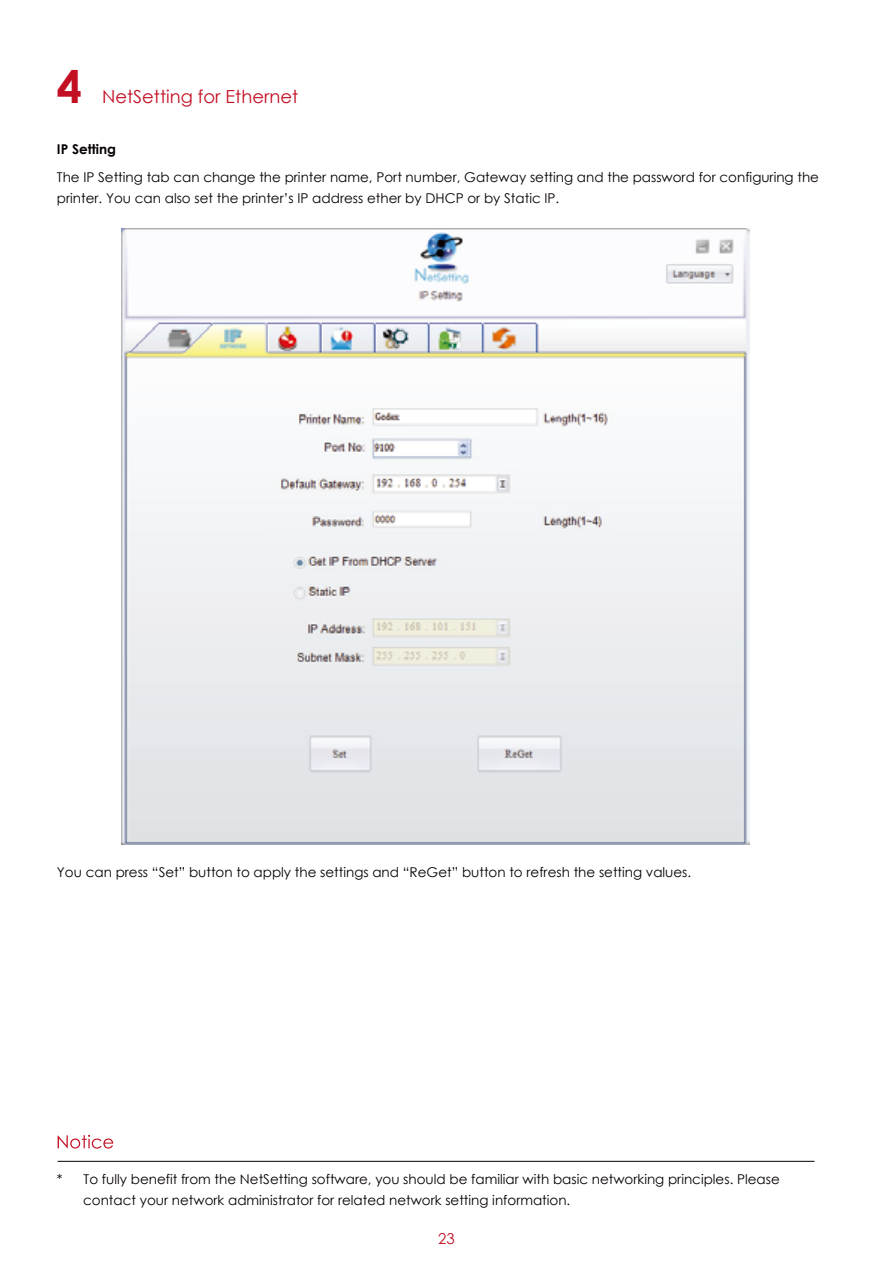
<style>
.page{position:relative;width:893px;height:1263px;background:#fff}
.page>*{position:absolute;margin:0;border:0;box-sizing:border-box;transform-origin:0 0}
.t1{font:700 45px "Century Gothic";color:#c30f23}
.t2{font:18px "Century Gothic";color:#c30f23}
.t3{font:15px "Century Gothic";color:#c50e23}
.t4{font:13.5px/21px "Century Gothic";color:#070000}
.t5{font:13.5px/21px "Century Gothic";color:#060000}
.t6{font:700 13.5px "Century Gothic";color:#070000}
.s1{color:#000}
.s2{color:#fff}
</style>
<div class="page">
<svg style="left:58px;top:1135px;width:55px;height:13px"></svg>
<hr style="left:58px;top:1161px;width:756px;height:1px;background:#000">
<img style="left:121px;top:229px;width:629px;height:615px">
<h1 class="t1" style="left:57px;top:52px;width:27px">4</h1>
<h2 class="t2" style="left:102px;top:84px;width:198px">NetSetting for Ethernet</h2>
<p class="t6" style="left:57px;top:139px;width:61px">IP Setting</p>
<p class="t4" style="left:57px;top:167px;width:764px">The IP Setting tab can change the printer name, Port number, Gateway setting and the password for configuring the printer. You can also set the printer’s IP address ether by DHCP or by Static IP.</p>
<p class="t4" style="left:57px;top:862px;width:636px">You can press “Set” button to apply the settings and “ReGet” button to refresh the setting values.</p>
<p class="t5" style="left:83px;top:1168px;width:698px;text-indent:-26px"><span class="s1">*</span><span class="s2">***</span> To fully benefit from the NetSetting software, you should be familiar with basic networking principles. Please contact your network administrator for related network setting information.</p>
<p class="t3" style="left:438px;top:1228px;width:18px">23</p>
</div>
